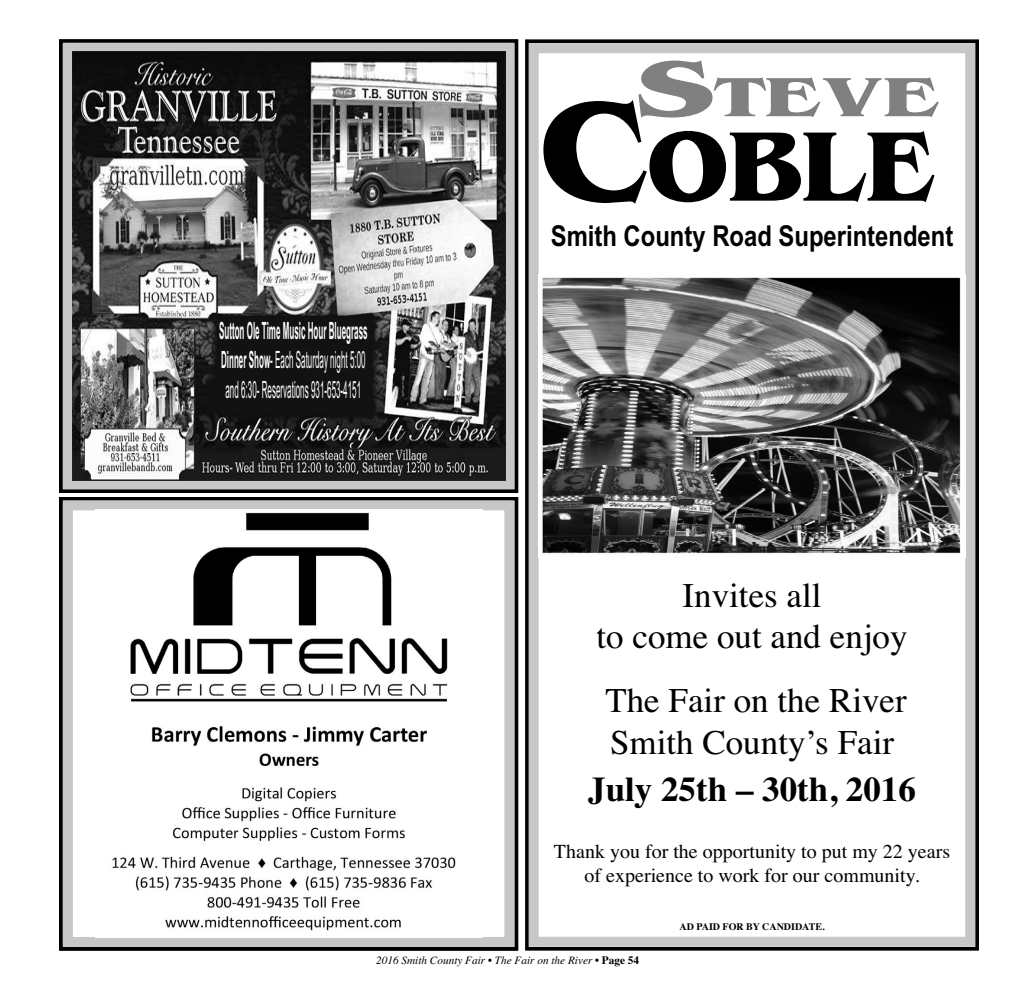
<style>
.page{position:relative;width:1024px;height:990px;background:#fff}
.page>*{position:absolute;margin:0;border:0;box-sizing:border-box;transform-origin:0 0}
.t1{font:700 103.5px "Benguiat";color:#000}
.t2{font:700 57.75px "Benguiat";color:#808080;scale:1.46 1}
.t3{font:34.62px/41.6px "Times";color:#000;text-align:center}
.t4{font:700 34.62px "Times";color:#000}
.t5{font:700 28.75px "Arial Narrow";color:#000}
.t6{font:23.88px/29.8px "Arial Narrow";color:#fff;text-align:justify;scale:.41 1}
.t7{font:19.88px/23.8px "Times";color:#000;text-align:center}
.t8{font:italic 11.25px "Times";color:#000}
.t9{font:700 9.88px "Times";color:#000}
.s1{font-weight:700}
.s2{font-size:82.5px}
.s3{font-size:147.75px}
.s4{font-weight:700;font-style:normal}
</style>
<div class="page">
<div style="left:59px;top:39px;width:459px;height:454px;border:4px solid #000"></div>
<div style="left:63px;top:43px;width:451px;height:446px;border:10px solid #c7c7c7"></div>
<img style="left:73px;top:52px;width:432px;height:428px">
<div style="left:59px;top:497px;width:459px;height:454px;border:4px solid #000"></div>
<div style="left:63px;top:500px;width:451px;height:447px;border:10px solid #c7c7c7"></div>
<img style="left:95px;top:510px;width:387px;height:427px">
<div style="left:525px;top:39px;width:454px;height:912px;border:4px solid #000"></div>
<div style="left:529px;top:43px;width:446px;height:904px;border:10px solid #c7c7c7"></div>
<img style="left:539px;top:275px;width:426px;height:282px">
<p class="t6" style="left:219px;top:318px;width:364px"><span class="s1">Sutton Ole Time Music Hour Bluegrass Dinner Show</span>- Each Saturday night 5:00 and 6:30- Reservations 931-653-4151</p>
<h2 class="t2" style="left:635px;top:76px;width:210px"><span class="s2">S</span>TEVE</h2>
<h1 class="t1" style="left:539px;top:128px;width:397px"><span class="s3">C</span>OBLE</h1>
<p class="t5" style="left:551px;top:226px;width:404px">Smith County Road Superintendent</p>
<h3 class="t3" style="left:596px;top:577px;width:313px">Invites all<br>to come out and enjoy</h3>
<h3 class="t3" style="left:605px;top:683px;width:303px;text-align:left">The Fair on the River<br>Smith County’s Fair</h3>
<h3 class="t4" style="left:588px;top:777px;width:329px">July 25th – 30th, 2016</h3>
<p class="t7" style="left:554px;top:842px;width:398px">Thank you for the opportunity to put my 22 years of experience to work for our community.</p>
<p class="t9" style="left:679px;top:923px;width:147px">AD PAID FOR BY CANDIDATE.</p>
<p class="t8" style="left:376px;top:956px;width:264px">2016 Smith County Fair • The Fair on the River <span class="s1">•</span> <span class="s4">Page 54</span></p>
</div>
